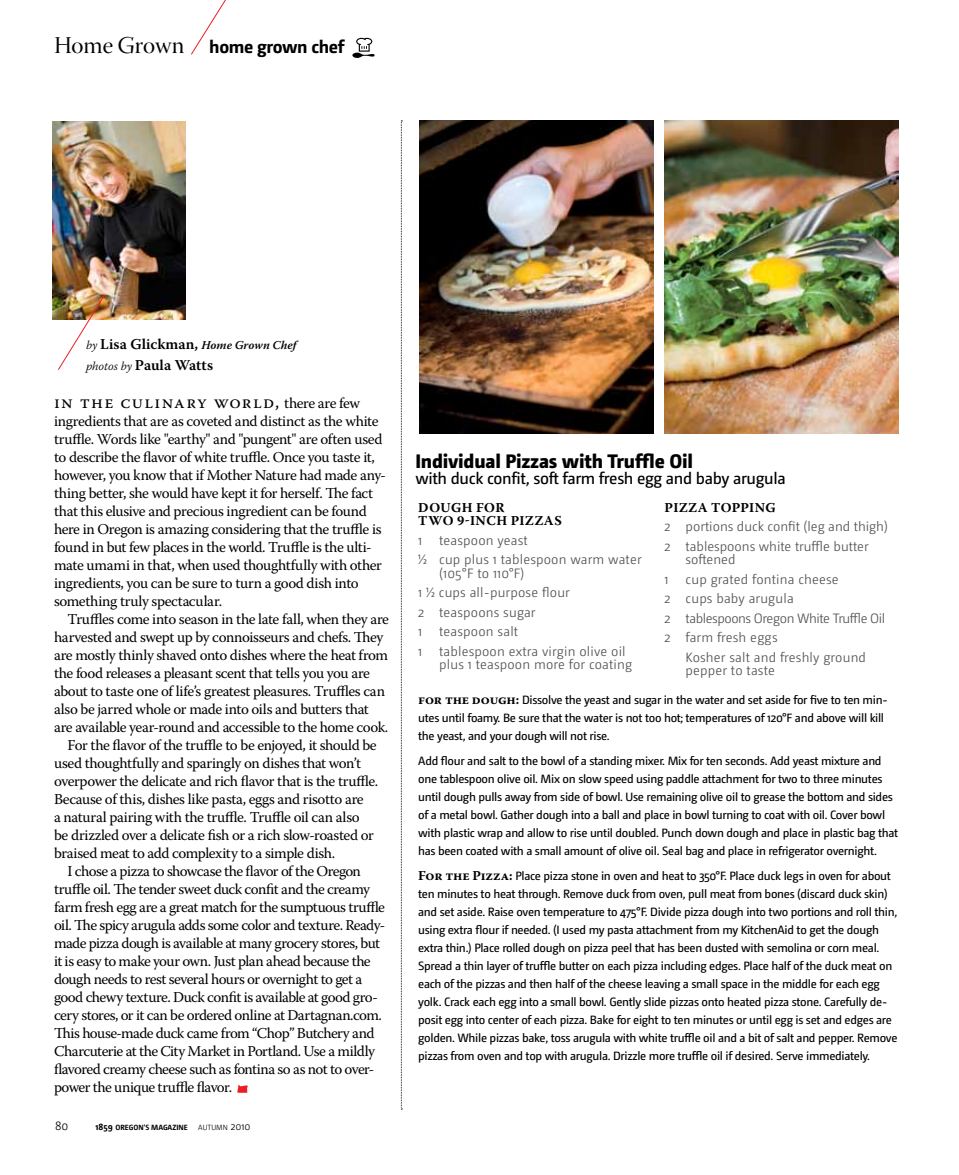
<style>
.page{position:relative;width:959px;height:1175px;background:#fff}
.page>*{position:absolute;margin:0;border:0;box-sizing:border-box;transform-origin:0 0}
.t1{font:24px "Warnock Pro Disp";letter-spacing:-.005em;color:#000}
.t2{font:800 19.5px "Camingo";letter-spacing:-.01em;color:#000}
.t3{font:18px "Warnock Pro";letter-spacing:.07em;color:#000}
.t4{font:700 18px "Camingo";letter-spacing:-.02em;color:#000}
.t5{font:16.5px "Camingo";letter-spacing:-.02em;color:#000}
.t6{font:15px/18px "Warnock Pro";letter-spacing:-.035em;color:#000}
.t7{font:600 15px/21px "Warnock Pro";letter-spacing:.005em;color:#000}
.t8{font:300 13.5px/19.5px "Camingo";letter-spacing:.015em;color:#4f5050}
.t9{font:700 13.5px/13.5px "Warnock Pro";letter-spacing:.055em;color:#000}
.t10{font:12px/18px "Camingo";letter-spacing:-.025em;color:#000}
.t11{font:300 12px "Camingo";color:#000}
.t12{font:700 7.5px "Camingo";color:#000}
.s1{font-weight:300;font-style:italic;font-size:12px}
.s2{font-style:italic;font-size:12px}
.s3{font-size:15px}
.s4{font-size:9px}
.s5{font-weight:300}
.s6{font-weight:300;font-size:10.5px}
.s7{font-family:"Warnock Pro";font-weight:700;font-size:13.5px}
</style>
<div class="page">
<svg style="left:191px;top:0;width:35px;height:55px"></svg>
<svg style="left:352px;top:38px;width:22px;height:20px"></svg>
<svg style="left:237px;top:1085px;width:11px;height:7px"></svg>
<svg style="left:401px;top:120px;width:1px;height:989px"></svg>
<img style="left:419px;top:120px;width:235px;height:313px">
<img style="left:664px;top:120px;width:234px;height:313px">
<img style="left:53px;top:122px;width:132px;height:197px">
<img style="left:58px;top:294px;width:47px;height:76px">
<h1 class="t1" style="left:54px;top:32px;width:132px">Home Grown</h1>
<p class="t4" style="left:209px;top:36px;width:136px">HOME GROWN CHEF</p>
<p class="t7" style="left:86px;top:333px;width:212px"><span class="s1">by</span> Lisa Glickman, <span class="s2">Home Grown Chef </span><span class="s1">photos by</span> Paula Watts</p>
<p class="t3" style="left:54px;top:391px;width:308px">in the culinary world, <span class="s3">there are few</span></p>
<p class="t6" style="left:54px;top:412px;width:333px">ingredients that are as coveted and distinct as the white truffle. Words like "earthy" and "pungent" are often used to describe the flavor of white truffle. Once you taste it, however, you know that if Mother Nature had made any&shy;thing better, she would have kept it for herself. The fact that this elusive and precious ingredient can be found here in Oregon is amazing considering that the truffle is found in but few places in the world. Truffle is the ulti&shy;mate umami in that, when used thoughtfully with other ingredients, you can be sure to turn a good dish into something truly spectacular.</p>
<p class="t6" style="left:68px;top:610px;width:323px">Truffles come into season in the late fall, when they are</p>
<p class="t6" style="left:54px;top:628px;width:331px">harvested and swept up by connoisseurs and chefs. They</p>
<p class="t6" style="left:54px;top:646px;width:335px">are mostly thinly shaved onto dishes where the heat from</p>
<p class="t6" style="left:54px;top:664px;width:317px">the food releases a pleasant scent that tells you you are</p>
<p class="t6" style="left:54px;top:682px;width:332px">about to taste one of life’s greatest pleasures. Truffles can</p>
<p class="t6" style="left:54px;top:700px;width:316px">also be jarred whole or made into oils and butters that</p>
<p class="t6" style="left:54px;top:718px;width:336px">are available year-round and accessible to the home cook.</p>
<p class="t6" style="left:68px;top:736px;width:311px">For the flavor of the truffle to be enjoyed, it should be</p>
<p class="t6" style="left:54px;top:754px;width:308px">used thoughtfully and sparingly on dishes that won’t</p>
<p class="t6" style="left:54px;top:772px;width:326px">overpower the delicate and rich flavor that is the truffle.</p>
<p class="t6" style="left:54px;top:790px;width:311px">Because of this, dishes like pasta, eggs and risotto are</p>
<p class="t6" style="left:54px;top:808px;width:307px">a natural pairing with the truffle. Truffle oil can also</p>
<p class="t6" style="left:54px;top:826px;width:321px">be drizzled over a delicate fish or a rich slow-roasted or</p>
<p class="t6" style="left:54px;top:844px;width:283px">braised meat to add complexity to a simple dish.</p>
<p class="t6" style="left:68px;top:862px;width:295px">I chose a pizza to showcase the flavor of the Oregon</p>
<p class="t6" style="left:54px;top:880px;width:318px">truffle oil. The tender sweet duck confit and the creamy</p>
<p class="t6" style="left:54px;top:898px;width:332px">farm fresh egg are a great match for the sumptuous truffle</p>
<p class="t6" style="left:54px;top:916px;width:333px">oil. The spicy arugula adds some color and texture. Ready-</p>
<p class="t6" style="left:54px;top:934px;width:328px">made pizza dough is available at many grocery stores, but</p>
<p class="t6" style="left:54px;top:952px;width:318px">it is easy to make your own. Just plan ahead because the</p>
<p class="t6" style="left:54px;top:970px;width:310px">dough needs to rest several hours or overnight to get a</p>
<p class="t6" style="left:54px;top:988px;width:325px">good chewy texture. Duck confit is available at good gro-</p>
<p class="t6" style="left:54px;top:1006px;width:329px">cery stores, or it can be ordered online at Dartagnan.com.</p>
<p class="t6" style="left:54px;top:1024px;width:322px">This house-made duck came from “Chop” Butchery and</p>
<p class="t6" style="left:54px;top:1042px;width:323px">Charcuterie at the City Market in Portland. Use a mildly</p>
<p class="t6" style="left:54px;top:1060px;width:322px">flavored creamy cheese such as fontina so as not to over-</p>
<p class="t6" style="left:54px;top:1078px;width:180px">power the unique truffle flavor.</p>
<p class="t11" style="left:55px;top:1118px;width:15px">80</p>
<p class="t12" style="left:95px;top:1122px;width:157px"><span class="s4">1859</span> OREGON'S MAGAZINE <span class="s5">autumn</span> <span class="s6">2010</span></p>
<h2 class="t2" style="left:415px;top:449px;width:279px">Individual Pizzas with Truffle Oil</h2>
<p class="t5" style="left:415px;top:469px;width:372px">with duck confit, soft farm fresh egg and baby arugula</p>
<p class="t9" style="left:418px;top:500px;width:136px">DOUGH FOR<br>TWO 9-INCH PIZZAS</p>
<p class="t8" style="left:418px;top:530px;width:6px">1</p>
<p class="t8" style="left:418px;top:530px;width:225px;text-indent:21px">teaspoon yeast<br>½ cup plus 1 tablespoon warm water</p>
<p class="t8" style="left:418px;top:563px;width:153px;text-indent:21px">(105°F to 110°F)<br>1 ½ cups all-purpose flour<br>2 teaspoons sugar<br>1</p>
<p class="t8" style="left:439px;top:622px;width:80px">teaspoon salt</p>
<p class="t8" style="left:418px;top:641px;width:6px">1</p>
<p class="t8" style="left:439px;top:644px;width:194px;line-height:13.5px">tablespoon extra virgin olive oil plus 1 teaspoon more for coating</p>
<p class="t9" style="left:664px;top:500px;width:112px">PIZZA TOPPING</p>
<p class="t8" style="left:664px;top:517px;width:225px">2 portions duck confit (leg and thigh)<br>2 tablespoons white truffle butter</p>
<p class="t8" style="left:685px;top:550px;width:51px">softened</p>
<p class="t8" style="left:664px;top:569px;width:6px">1</p>
<p class="t8" style="left:664px;top:569px;width:222px;text-indent:21px">cup grated fontina cheese<br>2 cups baby arugula<br>2 tablespoons Oregon White Truffle Oil<br>2 farm fresh eggs</p>
<p class="t8" style="left:685px;top:650px;width:182px;line-height:13.5px">Kosher salt and freshly ground pepper to taste</p>
<p class="t10" style="left:418px;top:691px;width:471px"><span class="s7">FOR THE DOUGH:</span> Dissolve the yeast and sugar in the water and set aside for five to ten min&shy;utes until foamy. Be sure that the water is not too hot; temperatures of 120°F and above will kill the yeast, and your dough will not rise.</p>
<p class="t10" style="left:418px;top:752px;width:481px">Add flour and salt to the bowl of a standing mixer. Mix for ten seconds. Add yeast mixture and one tablespoon olive oil. Mix on slow speed using paddle attachment for two to three minutes until dough pulls away from side of bowl. Use remaining olive oil to grease the bottom and sides of a metal bowl. Gather dough into a ball and place in bowl turning to coat with oil. Cover bowl with plastic wrap and allow to rise until doubled. Punch down dough and place in plastic bag that has been coated with a small amount of olive oil. Seal bag and place in refrigerator overnight.</p>
<p class="t10" style="left:418px;top:866px;width:481px"><span class="s7">FOR THE PIZZA:</span> Place pizza stone in oven and heat to 350°F. Place duck legs in oven for about ten minutes to heat through. Remove duck from oven, pull meat from bones (discard duck skin) and set aside. Raise oven temperature to 475°F. Divide pizza dough into two portions and roll thin, using extra flour if needed. (I used my pasta attachment from my KitchenAid to get the dough extra thin.) Place rolled dough on pizza peel that has been dusted with semolina or corn meal.<br>Spread a thin layer of truffle butter on each pizza including edges. Place half of the duck meat on each of the pizzas and then half of the cheese leaving a small space in the middle for each egg yolk. Crack each egg into a small bowl. Gently slide pizzas onto heated pizza stone. Carefully de&shy;posit egg into center of each pizza. Bake for eight to ten minutes or until egg is set and edges are golden. While pizzas bake, toss arugula with white truffle oil and a bit of salt and pepper. Remove pizzas from oven and top with arugula. Drizzle more truffle oil if desired. Serve immediately.</p>
</div>
